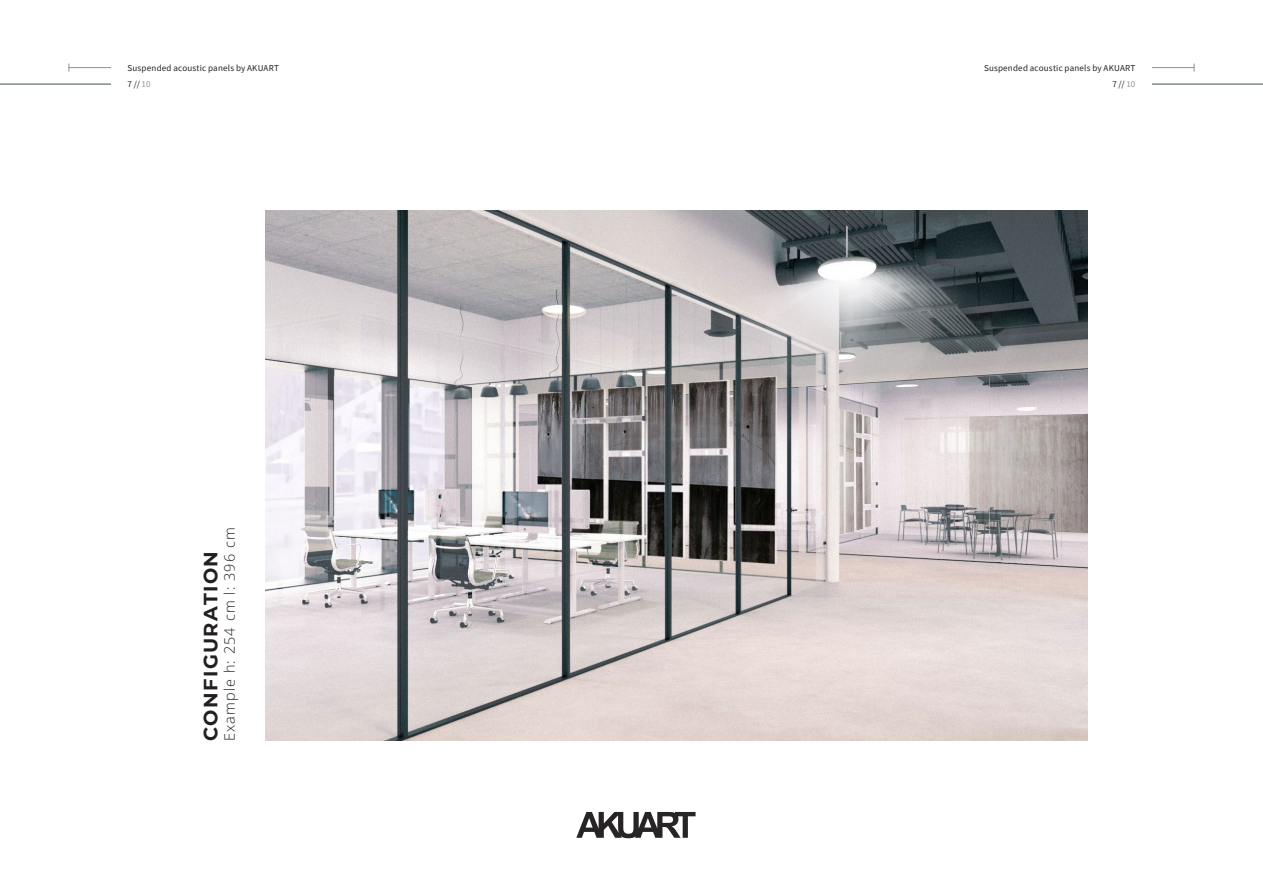
<style>
.page{position:relative;width:1263px;height:893px;background:#fff}
.page>*{position:absolute;margin:0;border:0;box-sizing:border-box;transform-origin:0 0}
.t1{font:700 19.2px "Montserrat";letter-spacing:.075em;color:#231f20}
.t2{font:300 14.4px "Open Sans";letter-spacing:.075em;color:#231f20}
.t3{font:9px "Source Sans Pro";letter-spacing:.02em;color:#231f20}
.s1{color:#939598}
</style>
<div class="page">
<hr style="left:1152px;top:84px;width:111px;height:1px;background:#3c4f57">
<hr style="left:0;top:84px;width:111px;height:1px;background:#3c4f57">
<hr style="left:1152px;top:67px;width:42px;height:1px;background:#8b9199">
<hr style="left:69px;top:67px;width:42px;height:1px;background:#8b9199">
<svg style="left:576px;top:812px;width:119px;height:26px"></svg>
<img style="left:265px;top:211px;width:822px;height:530px">
<p class="t3" style="left:128px;top:62px;width:153px">Suspended acoustic panels by AKUART</p>
<p class="t3" style="left:984px;top:62px;width:153px">Suspended acoustic panels by AKUART</p>
<p class="t3" style="left:128px;top:78px;width:25px">7 // <span class="s1">10</span></p>
<p class="t3" style="left:1112px;top:78px;width:25px">7 // <span class="s1">10</span></p>
<h2 class="t2" style="left:220px;top:741px;width:215px;rotate:-90deg">Example h: 254 cm l: 396 cm</h2>
<h1 class="t1" style="left:197px;top:741px;width:191px;rotate:-90deg">CONFIGURATION</h1>
</div>
